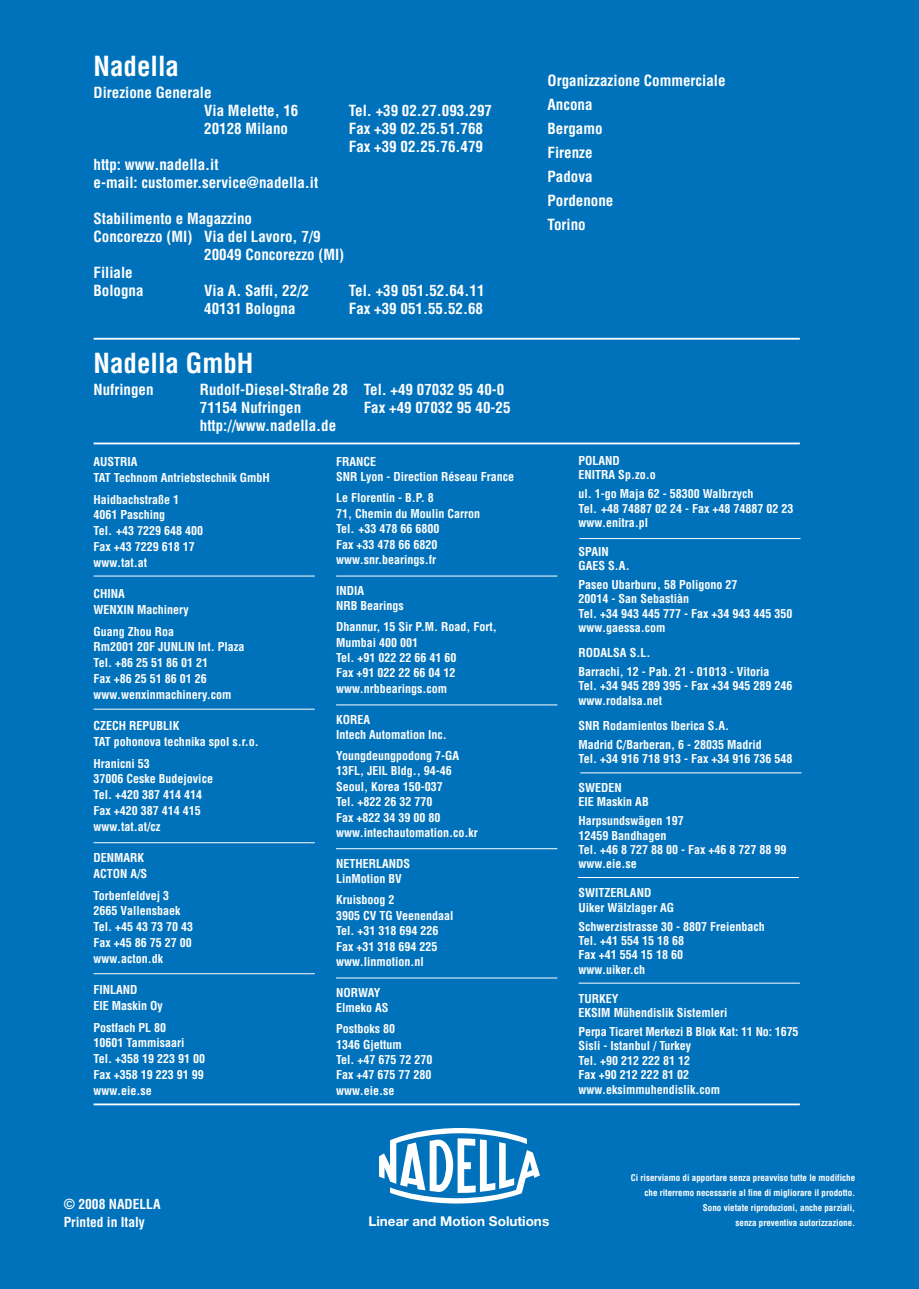
<style>
.page{position:relative;width:919px;height:1289px;background:#fff}
.page>*{position:absolute;margin:0;border:0;box-sizing:border-box;transform-origin:0 0}
.t1{font:700 condensed 27px "Helvetica";color:#fff}
.t2{font:700 condensed 15px/24px "Helvetica";color:#fff}
.t3{font:700 condensed 13.5px/18px "Helvetica";color:#fff}
.t4{font:700 13.5px "Helvetica Neue";color:#fff}
.t5{font:700 condensed 12px/15.5px "Helvetica";color:#fff}
.t6{font:700 condensed 9px/15px "Helvetica";color:#fff;text-align:right}
</style>
<div class="page">
<div style="left:0;top:0;width:918px;height:1288px;background:#0072bc"></div>
<svg style="left:379px;top:1128px;width:161px;height:75px"></svg>
<hr style="left:94px;top:338px;width:705px;height:1px;background:#fff">
<hr style="left:94px;top:442px;width:705px;height:2px;background:#fff">
<hr style="left:94px;top:575px;width:221px;height:1px;background:#fff">
<hr style="left:94px;top:708px;width:221px;height:1px;background:#fff">
<hr style="left:94px;top:842px;width:221px;height:1px;background:#fff">
<hr style="left:94px;top:973px;width:221px;height:1px;background:#fff">
<hr style="left:94px;top:1103px;width:705px;height:2px;background:#fff">
<hr style="left:336px;top:575px;width:221px;height:1px;background:#fff">
<hr style="left:336px;top:704px;width:221px;height:1px;background:#fff">
<hr style="left:336px;top:848px;width:221px;height:1px;background:#fff">
<hr style="left:336px;top:977px;width:221px;height:1px;background:#fff">
<hr style="left:579px;top:538px;width:221px;height:1px;background:#fff">
<hr style="left:580px;top:772px;width:221px;height:1px;background:#fff">
<hr style="left:577px;top:877px;width:222px;height:1px;background:#fff">
<hr style="left:578px;top:982px;width:221px;height:1px;background:#fff">
<h1 class="t1" style="left:94px;top:49px;width:87px">Nadella</h1>
<p class="t2" style="left:204px;top:83px;width:96px;line-height:18px;text-indent:-111px">Direzione Generale<br>Via Melette, 16</p>
<p class="t2" style="left:349px;top:98px;width:145px">Tel. +39 02.27.093.297</p>
<p class="t2" style="left:204px;top:116px;width:85px">20128 Milano</p>
<p class="t2" style="left:349px;top:119px;width:136px;line-height:18px">Fax +39 02.25.51.768<br>Fax +39 02.25.76.479</p>
<p class="t2" style="left:94px;top:155px;width:226px;line-height:18px">http: www.nadella.it<br>e-mail: customer.service@nadella.it</p>
<p class="t2" style="left:94px;top:206px;width:160px">Stabilimento e Magazzino</p>
<p class="t2" style="left:94px;top:224px;width:228px">Concorezzo (MI) Via del Lavoro, 7/9</p>
<p class="t2" style="left:204px;top:242px;width:141px">20049 Concorezzo (MI)</p>
<p class="t2" style="left:94px;top:260px;width:41px">Filiale</p>
<p class="t2" style="left:94px;top:278px;width:52px">Bologna</p>
<p class="t2" style="left:204px;top:278px;width:106px">Via A. Saffi, 22/2</p>
<p class="t2" style="left:349px;top:278px;width:137px">Tel. +39 051.52.64.11</p>
<p class="t2" style="left:204px;top:296px;width:93px">40131 Bologna</p>
<p class="t2" style="left:349px;top:296px;width:136px">Fax +39 051.55.52.68</p>
<h1 class="t1" style="left:94px;top:346px;width:161px">Nadella GmbH</h1>
<p class="t2" style="left:94px;top:377px;width:61px">Nufringen</p>
<p class="t2" style="left:200px;top:380px;width:306px;line-height:18px">Rudolf-Diesel-Straße 28 Tel. +49 07032 95 40-0<br>71154 Nufringen</p>
<p class="t2" style="left:364px;top:395px;width:148px">Fax +49 07032 95 40-25</p>
<p class="t2" style="left:200px;top:413px;width:138px">http://www.nadella.de</p>
<p class="t5" style="left:94px;top:454px;width:178px">AUSTRIA<br>TAT Technom Antriebstechnik GmbH</p>
<p class="t5" style="left:94px;top:491px;width:111px">Haidbachstraße 1<br>4061 Pasching<br>Tel. +43 7229 648 400<br>Fax +43 7229 618 17 www.tat.at</p>
<p class="t5" style="left:94px;top:586px;width:97px">CHINA<br>WENXIN Machinery</p>
<p class="t5" style="left:94px;top:623px;width:152px">Guang Zhou Roa<br>Rm2001 20F JUNLIN Int. Plaza<br>Tel. +86 25 51 86 01 21<br>Fax +86 25 51 86 01 26 www.wenxinmachinery.com</p>
<p class="t5" style="left:94px;top:717px;width:167px">CZECH REPUBLIK<br>TAT pohonova technika spol s.r.o.</p>
<p class="t5" style="left:94px;top:755px;width:121px">Hranicni 53<br>37006 Ceske Budejovice<br>Tel. +420 387 414 414<br>Fax +420 387 414 415 www.tat.at/cz</p>
<p class="t5" style="left:94px;top:849px;width:55px">DENMARK<br>ACTON A/S</p>
<p class="t5" style="left:94px;top:887px;width:101px">Torbenfeldvej 3<br>2665 Vallensbaek<br>Tel. +45 43 73 70 43<br>Fax +45 86 75 27 00 www.acton.dk</p>
<p class="t5" style="left:94px;top:981px;width:71px">FINLAND<br>EIE Maskin Oy</p>
<p class="t5" style="left:94px;top:1019px;width:113px">Postfach PL 80<br>10601 Tammisaari<br>Tel. +358 19 223 91 00<br>Fax +358 19 223 91 99 www.eie.se</p>
<p class="t5" style="left:336px;top:454px;width:179px">FRANCE<br>SNR Lyon - Direction Réseau France</p>
<p class="t5" style="left:336px;top:490px;width:146px">Le Florentin - B.P. 8<br>71, Chemin du Moulin Carron<br>Tel. +33 478 66 6800<br>Fax +33 478 66 6820 www.snr.bearings.fr</p>
<p class="t5" style="left:336px;top:582px;width:69px">INDIA<br>NRB Bearings</p>
<p class="t5" style="left:336px;top:619px;width:162px">Dhannur, 15 Sir P.M. Road, Fort,<br>Mumbai 400 001<br>Tel. +91 022 22 66 41 60<br>Fax +91 022 22 66 04 12 www.nrbbearings.com</p>
<p class="t5" style="left:336px;top:711px;width:112px">KOREA<br>Intech Automation Inc.</p>
<p class="t5" style="left:336px;top:747px;width:143px">Youngdeungpodong 7-GA<br>13FL, JEIL Bldg., 94-46<br>Seoul, Korea 150-037<br>Tel. +822 26 32 770<br>Fax +822 34 39 00 80 www.intechautomation.co.kr</p>
<p class="t5" style="left:336px;top:855px;width:76px">NETHERLANDS<br>LinMotion BV</p>
<p class="t5" style="left:336px;top:892px;width:119px">Kruisboog 2<br>3905 CV TG Veenendaal<br>Tel. +31 318 694 226<br>Fax +31 318 694 225 www.linmotion.nl</p>
<p class="t5" style="left:336px;top:984px;width:54px">NORWAY<br>Elmeko AS</p>
<p class="t5" style="left:336px;top:1020px;width:98px">Postboks 80<br>1346 Gjettum<br>Tel. +47 675 72 270<br>Fax +47 675 77 280 www.eie.se</p>
<p class="t2" style="left:547px;top:69px;width:179px">Organizzazione Commerciale<br>Ancona<br>Bergamo<br>Firenze<br>Padova<br>Pordenone<br>Torino</p>
<p class="t5" style="left:578px;top:453px;width:79px;line-height:14.4px">POLAND<br>ENITRA Sp.zo.o</p>
<p class="t5" style="left:578px;top:486px;width:216px;line-height:14.4px">ul. 1-go Maja 62 - 58300 Walbrzych<br>Tel. +48 74887 02 24 - Fax +48 74887 02 23 www.enitra.pl</p>
<p class="t5" style="left:578px;top:544px;width:53px;line-height:14.4px">SPAIN<br>GAES S.A.</p>
<p class="t5" style="left:578px;top:577px;width:215px;line-height:14.4px">Paseo Ubarburu, 58 Poligono 27<br>20014 - San Sebastiàn<br>Tel. +34 943 445 777 - Fax +34 943 445 350 www.gaessa.com</p>
<p class="t5" style="left:578px;top:643px;width:192px;line-height:18.9px">RODALSA S.L.<br>Barrachi, 12 - Pab. 21 - 01013 - Vitoria</p>
<p class="t5" style="left:578px;top:678px;width:215px;line-height:14.4px">Tel. +34 945 289 395 - Fax +34 945 289 246 www.rodalsa.net</p>
<p class="t5" style="left:578px;top:716px;width:184px;line-height:18.9px">SNR Rodamientos Iberica S.A.<br>Madrid C/Barberan, 6 - 28035 Madrid</p>
<p class="t5" style="left:578px;top:751px;width:215px">Tel. +34 916 718 913 - Fax +34 916 736 548</p>
<p class="t5" style="left:578px;top:780px;width:72px;line-height:14.4px">SWEDEN<br>EIE Maskin AB</p>
<p class="t5" style="left:578px;top:813px;width:209px;line-height:14.4px">Harpsundswägen 197<br>12459 Bandhagen<br>Tel. +46 8 727 88 00 - Fax +46 8 727 88 99 www.eie.se</p>
<p class="t5" style="left:578px;top:885px;width:97px;line-height:14.4px">SWITZERLAND<br>Uiker Wälzlager AG</p>
<p class="t5" style="left:578px;top:918px;width:188px;line-height:14.4px">Schwerzistrasse 30 - 8807 Freienbach<br>Tel. +41 554 15 18 68<br>Fax +41 554 15 18 60<br>www.uiker.ch</p>
<p class="t5" style="left:578px;top:990px;width:150px;line-height:14.4px">TURKEY<br>EKSIM Mühendislik Sistemleri</p>
<p class="t5" style="left:578px;top:1024px;width:221px;line-height:14.4px">Perpa Ticaret Merkezi B Blok Kat: 11 No: 1675<br>Sisli - Istanbul / Turkey<br>Tel. +90 212 222 81 12<br>Fax +90 212 222 81 02 www.eksimmuhendislik.com</p>
<p class="t3" style="left:64px;top:1194px;width:98px">© 2008 NADELLA<br>Printed in Italy</p>
<p class="t6" style="left:630px;top:1169px;width:226px">Ci riserviamo di apportare senza preavviso tutte le modifiche che riterremo necessarie al fine di migliorare il prodotto.<br>Sono vietate riproduzioni, anche parziali,</p>
<p class="t4" style="left:368px;top:1212px;width:182px">Linear and Motion Solutions</p>
<p class="t6" style="left:735px;top:1214px;width:121px">senza preventiva autorizzazione.</p>
</div>
